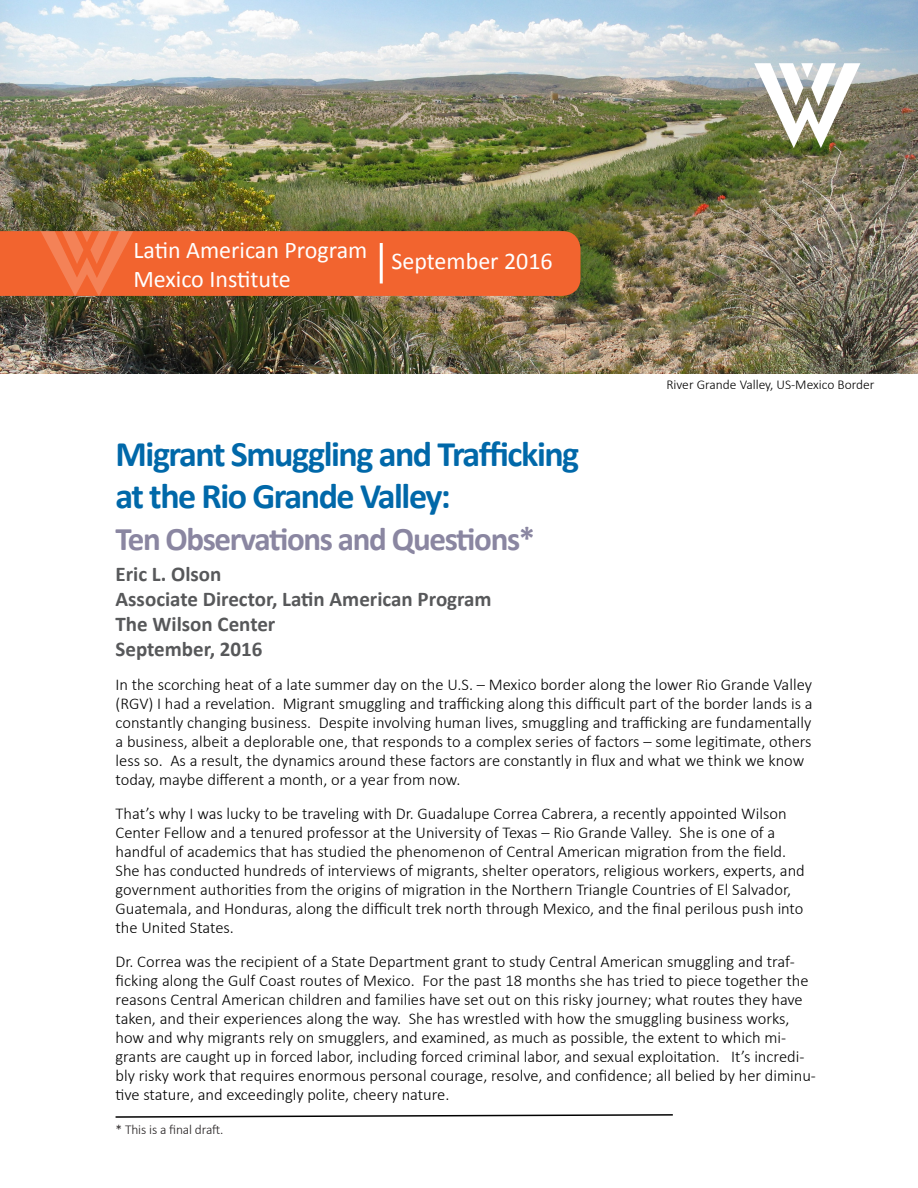
<style>
.page{position:relative;width:918px;height:1188px;background:#fff}
.page>*{position:absolute;margin:0;border:0;box-sizing:border-box;transform-origin:0 0}
.t1{font:700 36px/42px "Calibri";letter-spacing:-.04em;color:#0068a9}
.t2{font:700 33px "Calibri";letter-spacing:-.04em;color:#8a86a1}
.t3{font:24px "Calibri";color:#fff}
._3_Author_Title{font:700 21px "Calibri";color:#57585a}
.t4{font:300 16.5px/19px "Calibri";color:#000}
.t5{font:300 13.5px "Calibri";color:#000}
.t6{font:300 13.5px "Calibri";letter-spacing:-.01em;color:#231f20}
</style>
<div class="page">
<img style="left:0;top:0;width:918px;height:373px">
<svg style="left:0;top:231px;width:580px;height:65px;background:#f16531"></svg>
<hr style="left:380px;top:243px;width:3px;height:41px;background:#fff">
<img style="left:754px;top:63px;width:106px;height:85px">
<svg style="left:115px;top:1114px;width:558px;height:4px"></svg>
<p class="t3" style="left:133px;top:235px;width:236px">Latin American Program</p>
<p class="t3" style="left:133px;top:264px;width:159px">Mexico Institute</p>
<p class="t3" style="left:391px;top:246px;width:163px">September 2016</p>
<p class="t5" style="left:666px;top:376px;width:210px">River Grande Valley, US-Mexico Border</p>
<p class="t1" style="left:116px;top:433px;width:465px">Migrant Smuggling and Trafficking at the Rio Grande Valley:</p>
<p class="t2" style="left:116px;top:518px;width:421px">Ten Observations and Questions*</p>
<p class="_3_Author_Title" style="left:116px;top:560px;width:107px">Eric L. Olson</p>
<p class="_3_Author_Title" style="left:116px;top:585px;width:378px">Associate Director, Latin American Program</p>
<p class="_3_Author_Title" style="left:116px;top:611px;width:161px">The Wilson Center</p>
<p class="_3_Author_Title" style="left:116px;top:636px;width:148px">September, 2016</p>
<p class="t4" style="left:116px;top:675px;width:699px">In the scorching heat of a late summer day on the U.S. – Mexico border along the lower Rio Grande Valley (RGV) I had a revelation. Migrant smuggling and trafficking along this difficult part of the border lands is a constantly changing business. Despite involving human lives, smuggling and trafficking are fundamentally a business, albeit a deplorable one, that responds to a complex series of factors – some legitimate, others less so. As a result, the dynamics around these factors are constantly in flux and what we think we know today, maybe different a month, or a year from now.</p>
<p class="t4" style="left:116px;top:804px;width:691px">That’s why I was lucky to be traveling with Dr. Guadalupe Correa Cabrera, a recently appointed Wilson Center Fellow and a tenured professor at the University of Texas – Rio Grande Valley. She is one of a handful of academics that has studied the phenomenon of Central American migration from the field.<br>She has conducted hundreds of interviews of migrants, shelter operators, religious workers, experts, and government authorities from the origins of migration in the Northern Triangle Countries of El Salvador, Guatemala, and Honduras, along the difficult trek north through Mexico, and the final perilous push into the United States.</p>
<p class="t4" style="left:116px;top:952px;width:702px">Dr. Correa was the recipient of a State Department grant to study Central American smuggling and traf&shy;ficking along the Gulf Coast routes of Mexico. For the past 18 months she has tried to piece together the reasons Central American children and families have set out on this risky journey; what routes they have taken, and their experiences along the way. She has wrestled with how the smuggling business works, how and why migrants rely on smugglers, and examined, as much as possible, the extent to which mi&shy;grants are caught up in forced labor, including forced criminal labor, and sexual exploitation. It’s incredi&shy;bly risky work that requires enormous personal courage, resolve, and confidence; all belied by her diminu&shy;tive stature, and exceedingly polite, cheery nature.</p>
<p class="t6" style="left:116px;top:1121px;width:109px">* This is a final draft.</p>
</div>
